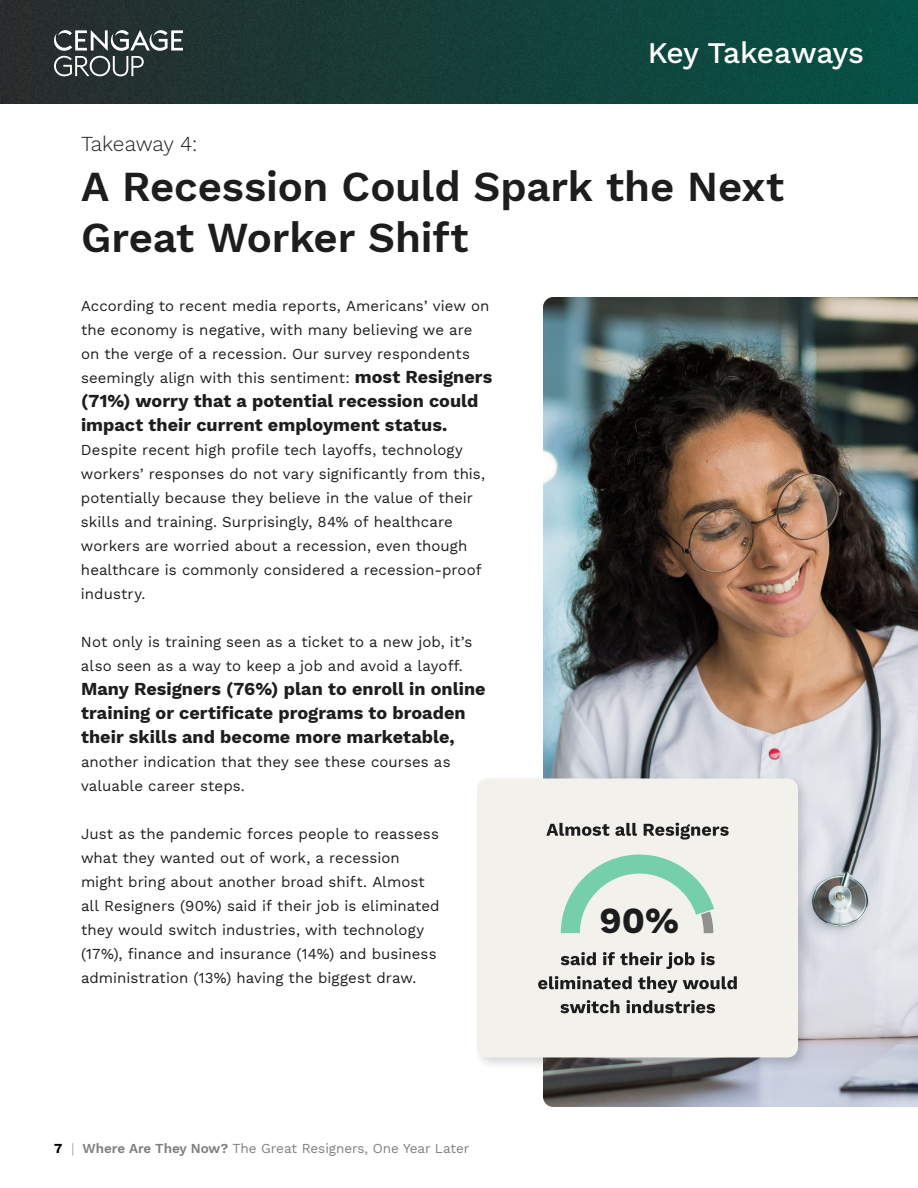
<style>
.page{position:relative;width:918px;height:1188px;background:#fff}
.page>*{position:absolute;margin:0;border:0;box-sizing:border-box;transform-origin:0 0}
.t1{font:600 42px/50.4px "Work Sans";letter-spacing:-.005em;color:#1d1d1e}
.t2{font:700 36.15px "Work Sans";color:#1c1c1f}
.t3{font:500 30px "Work Sans";letter-spacing:-.015em;color:#fff}
.t4{font:300 21px "Work Sans";letter-spacing:-.01em;color:#1d1d1e}
.t5{font:700 18px/24px "Work Sans";color:#1d1d1e}
.t6{font:15px/24px "Work Sans";letter-spacing:.005em;color:#1d1d1e}
.t7{font:13.5px "Work Sans";color:#7e7f7d}
.s1{font-weight:700;font-size:18px}
.s2{font-weight:700;color:#000}
.s3{font-weight:300}
.s4{font-weight:600}
</style>
<div class="page">
<img style="left:0;top:0;width:918px;height:103px">
<svg style="left:54px;top:30px;width:129px;height:46px;background:#576160"></svg>
<img style="left:543px;top:297px;width:375px;height:810px">
<div style="left:473px;top:775px;width:338px;height:295px;background:#000;opacity:.15"></div>
<div style="left:477px;top:778px;width:321px;height:280px;background:#f2f1eb;border-radius:10px"></div>
<svg style="left:561px;top:855px;width:153px;height:78px"></svg>
<svg style="left:546px;top:823px;width:183px;height:17px"></svg>
<svg style="left:561px;top:952px;width:154px;height:17px"></svg>
<svg style="left:538px;top:976px;width:199px;height:17px"></svg>
<svg style="left:560px;top:1000px;width:155px;height:13px"></svg>
<h3 class="t3" style="left:648px;top:30px;width:218px">Key Takeaways</h3>
<h3 class="t4" style="left:81px;top:128px;width:118px">Takeaway 4:</h3>
<h1 class="t1" style="left:81px;top:160px;width:705px">A Recession Could Spark the Next<br>Great Worker Shift</h1>
<p class="t6" style="left:81px;top:293px;width:413px">According to recent media reports, Americans’ view on the economy is negative, with many believing we are on the verge of a recession. Our survey respondents seemingly align with this sentiment: <span class="s1">most Resigners</span></p>
<p class="t5" style="left:81px;top:388px;width:399px">(71%) worry that a potential recession could impact their current employment status.</p>
<p class="t6" style="left:81px;top:437px;width:406px">Despite recent high profile tech layoffs, technology workers’ responses do not vary significantly from this, potentially because they believe in the value of their skills and training. Surprisingly, 84% of healthcare workers are worried about a recession, even though healthcare is commonly considered a recession-proof industry.</p>
<p class="t6" style="left:81px;top:629px;width:393px">Not only is training seen as a ticket to a new job, it’s also seen as a way to keep a job and avoid a layoff.</p>
<p class="t5" style="left:81px;top:676px;width:406px">Many Resigners (76%) plan to enroll in online training or certificate programs to broaden their skills and become more marketable,</p>
<p class="t6" style="left:81px;top:749px;width:371px">another indication that they see these courses as valuable career steps.</p>
<p class="t6" style="left:81px;top:821px;width:360px">Just as the pandemic forces people to reassess what they wanted out of work, a recession might bring about another broad shift. Almost all Resigners (90%) said if their job is eliminated they would switch industries, with technology (17%), finance and insurance (14%) and business administration (13%) having the biggest draw.</p>
<p class="t7" style="left:54px;top:1138px;width:417px"><span class="s2">7</span> <span class="s3">|</span> <span class="s4">Where Are They Now?</span> The Great Resigners, One Year Later</p>
<h2 class="t2" style="left:600px;top:893px;width:81px">90%</h2>
</div>
